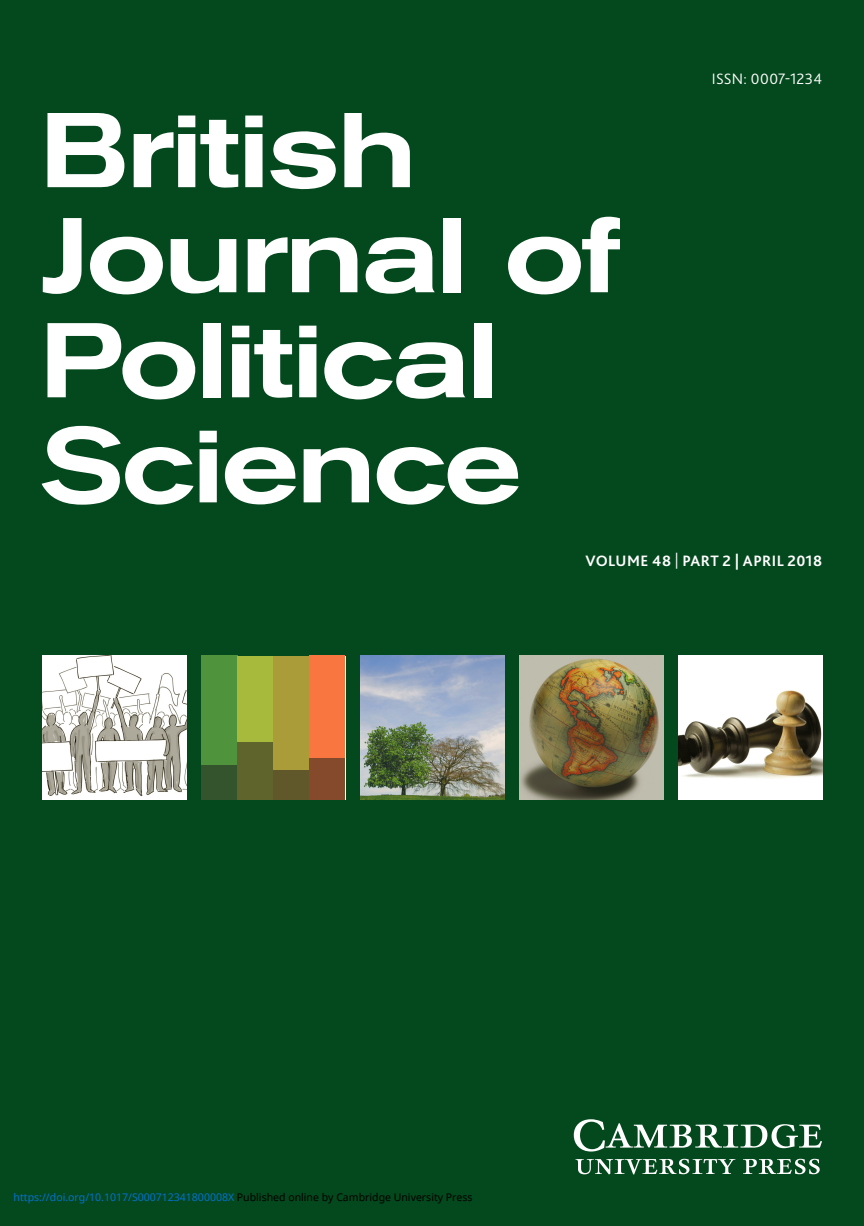
<style>
.page{position:relative;width:864px;height:1226px;background:#fff}
.page>*{position:absolute;margin:0;border:0;box-sizing:border-box;transform-origin:0 0}
.t1{font:700 15.75px "Bliss 2";letter-spacing:.025em;color:#fff}
.t2{font:300 15.75px "Bliss 2";letter-spacing:.015em;color:#fff}
.t3{font:10.5px "Noto Sans";color:#0172cf}
.s1{font-weight:300}
.s2{color:#000}
</style>
<div class="page">
<div style="left:0;top:0;width:863px;height:1225px;background:#04481d"></div>
<hr style="left:0;top:1034px;width:1px;height:191px;background:#627c51">
<svg style="left:573px;top:1119px;width:248px;height:32px"></svg>
<svg style="left:575px;top:1158px;width:160px;height:16px"></svg>
<svg style="left:743px;top:1158px;width:76px;height:16px"></svg>
<img style="left:519px;top:655px;width:144px;height:144px">
<img style="left:678px;top:655px;width:143px;height:144px">
<img style="left:360px;top:655px;width:144px;height:144px">
<img style="left:42px;top:655px;width:144px;height:144px">
<div style="left:201px;top:765px;width:36px;height:34px;background:#34542d"></div>
<div style="left:201px;top:655px;width:36px;height:110px;background:#50933d"></div>
<div style="left:273px;top:769px;width:36px;height:30px;background:#60572a"></div>
<div style="left:273px;top:655px;width:36px;height:114px;background:#a99c39"></div>
<div style="left:309px;top:758px;width:36px;height:41px;background:#85492c"></div>
<div style="left:309px;top:655px;width:36px;height:103px;background:#f97641"></div>
<div style="left:237px;top:655px;width:36px;height:87px;background:#a7ba3c"></div>
<div style="left:237px;top:742px;width:36px;height:57px;background:#5f632c"></div>
<svg style="left:47px;top:113px;width:77px;height:74px"></svg>
<svg style="left:134px;top:115px;width:104px;height:72px"></svg>
<svg style="left:245px;top:115px;width:17px;height:72px"></svg>
<svg style="left:270px;top:131px;width:65px;height:58px"></svg>
<svg style="left:344px;top:113px;width:65px;height:74px"></svg>
<svg style="left:43px;top:218px;width:38px;height:76px"></svg>
<svg style="left:90px;top:236px;width:73px;height:58px"></svg>
<svg style="left:171px;top:239px;width:65px;height:54px"></svg>
<svg style="left:247px;top:237px;width:110px;height:55px"></svg>
<svg style="left:365px;top:237px;width:69px;height:57px"></svg>
<div style="left:443px;top:218px;width:17px;height:74px;background:#fff"></div>
<svg style="left:508px;top:217px;width:111px;height:77px"></svg>
<svg style="left:47px;top:323px;width:148px;height:76px"></svg>
<div style="left:203px;top:323px;width:17px;height:74px;background:#fff"></div>
<svg style="left:232px;top:325px;width:60px;height:72px"></svg>
<svg style="left:299px;top:325px;width:17px;height:72px"></svg>
<svg style="left:324px;top:342px;width:141px;height:57px"></svg>
<div style="left:474px;top:323px;width:17px;height:74px;background:#fff"></div>
<svg style="left:42px;top:426px;width:151px;height:78px"></svg>
<svg style="left:199px;top:430px;width:18px;height:72px"></svg>
<svg style="left:225px;top:447px;width:71px;height:57px"></svg>
<svg style="left:303px;top:447px;width:66px;height:55px"></svg>
<svg style="left:376px;top:447px;width:142px;height:57px"></svg>
<h1 class="t2" style="left:711px;top:72px;width:112px">ISSN: 0007-1234</h1>
<h1 class="t1" style="left:585px;top:555px;width:238px">VOLUME 48 <span class="s1">|</span> PART 2 | APRIL 2018</h1>
<p class="t3" style="left:14px;top:1189px;width:460px">https://doi.org/10.1017/S000712341800008X <span class="s2">Published online by Cambridge University Press</span></p>
</div>
